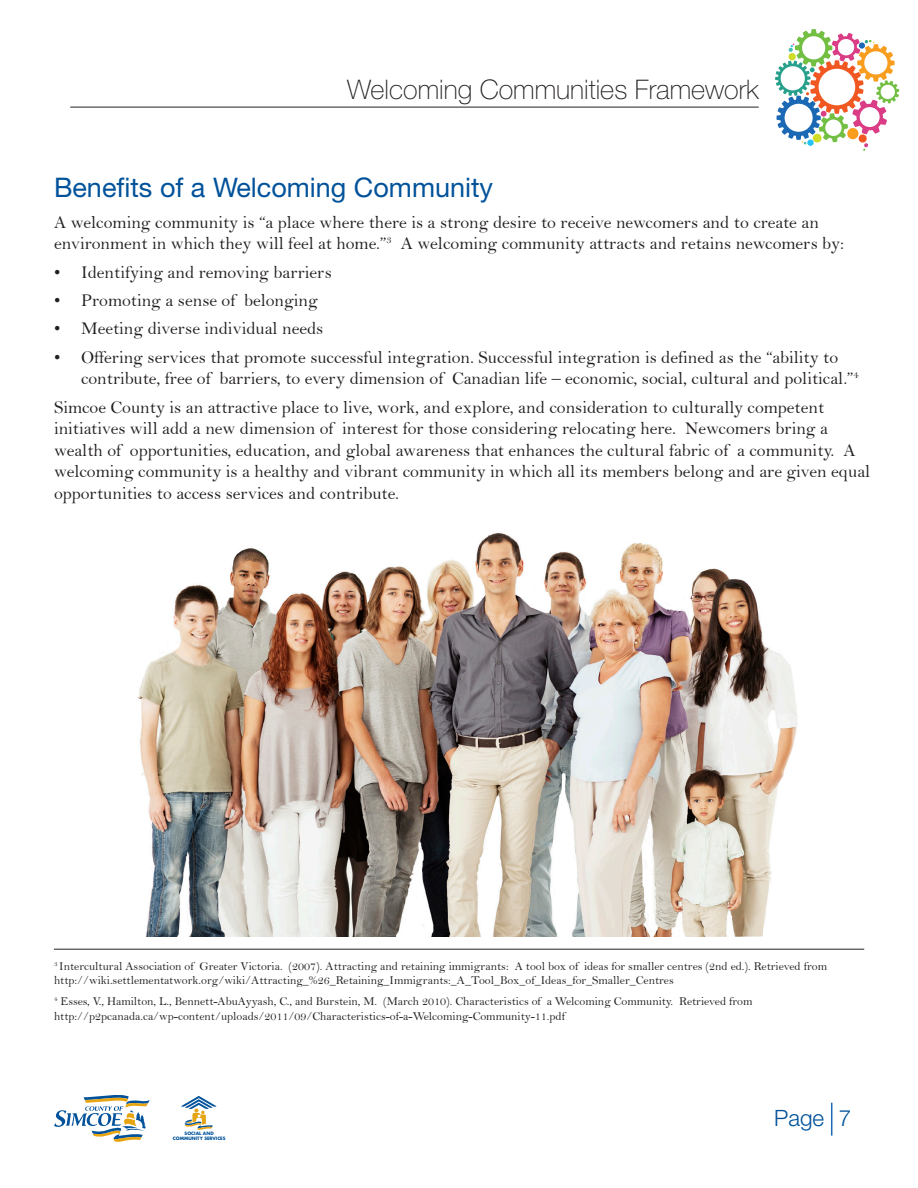
<style>
.page{position:relative;width:918px;height:1188px;background:#fff}
.page>*{position:absolute;margin:0;border:0;box-sizing:border-box;transform-origin:0 0}
.t1{font:100 27px "Helvetica Neue LT Std";color:#231f20}
.t2{font:27px "Helvetica Neue LT Std";color:#01529a}
.t3{font:300 22.5px "Helvetica Neue LT Std";color:#01529a}
.Body_copy{font:18px/21.6px "Bell";color:#231f20}
.t4{font:12px/14.4px "Bell";color:#231f20}
.t5{font:700 4.5px/5.4px "Futura Std";color:#00539a;text-align:center}
</style>
<div class="page">
<svg style="left:181px;top:1096px;width:36px;height:34px"></svg>
<svg style="left:54px;top:1095px;width:96px;height:47px"></svg>
<svg style="left:775px;top:29px;width:124px;height:122px"></svg>
<hr style="left:70px;top:107px;width:689px;height:1px;background:#231f20">
<hr style="left:831px;top:1103px;width:1px;height:33px;background:#1b69b4">
<img style="left:138px;top:532px;width:660px;height:405px">
<hr style="left:54px;top:949px;width:810px;height:1px;background:#231f20">
<h1 class="t1" style="left:347px;top:74px;width:413px">Welcoming Communities Framework</h1>
<p class="t2" style="left:54px;top:172px;width:441px">Benefits of a Welcoming Community</p>
<p class="Body_copy" style="left:54px;top:211px;width:792px">A welcoming community is “a place where there is a strong desire to receive newcomers and to create an environment in which they will feel at home.”<sup>3</sup> A welcoming community attracts and retains newcomers by:</p>
<p class="Body_copy" style="left:54px;top:261px;width:279px">• Identifying and removing barriers</p>
<p class="Body_copy" style="left:54px;top:289px;width:265px">• Promoting a sense of belonging</p>
<p class="Body_copy" style="left:54px;top:318px;width:271px">• Meeting diverse individual needs</p>
<p class="Body_copy" style="left:81px;top:346px;width:779px;text-indent:-27px">• Offering services that promote successful integration. Successful integration is defined as the “ability to contribute, free of barriers, to every dimension of Canadian life – economic, social, cultural and political.”<sup>4</sup></p>
<p class="Body_copy" style="left:54px;top:396px;width:818px">Simcoe County is an attractive place to live, work, and explore, and consideration to culturally competent initiatives will add a new dimension of interest for those considering relocating here. Newcomers bring a wealth of opportunities, education, and global awareness that enhances the cultural fabric of a community. A welcoming community is a healthy and vibrant community in which all its members belong and are given equal opportunities to access services and contribute.</p>
<p class="t4" style="left:54px;top:958px;width:775px"><sup>3</sup> Intercultural Association of Greater Victoria. (2007). Attracting and retaining immigrants: A tool box of ideas for smaller centres (2nd ed.). Retrieved from http://wiki.settlementatwork.org/wiki/Attracting_%26_Retaining_Immigrants:_A_Tool_Box_of_Ideas_for_Smaller_Centres</p>
<p class="t4" style="left:54px;top:994px;width:700px"><sup>4</sup> Esses, V., Hamilton, L., Bennett-AbuAyyash, C., and Burstein, M. (March 2010). Characteristics of a Welcoming Community. Retrieved from http://p2pcanada.ca/wp-content/uploads/2011/09/Characteristics-of-a-Welcoming-Community-11.pdf</p>
<p class="t5" style="left:173px;top:1130px;width:54px">SOCIAL AND<br>COMMUNITY SERVICES</p>
<p class="t3" style="left:774px;top:1104px;width:52px">Page</p>
<p class="t3" style="left:839px;top:1104px;width:14px">7</p>
</div>
